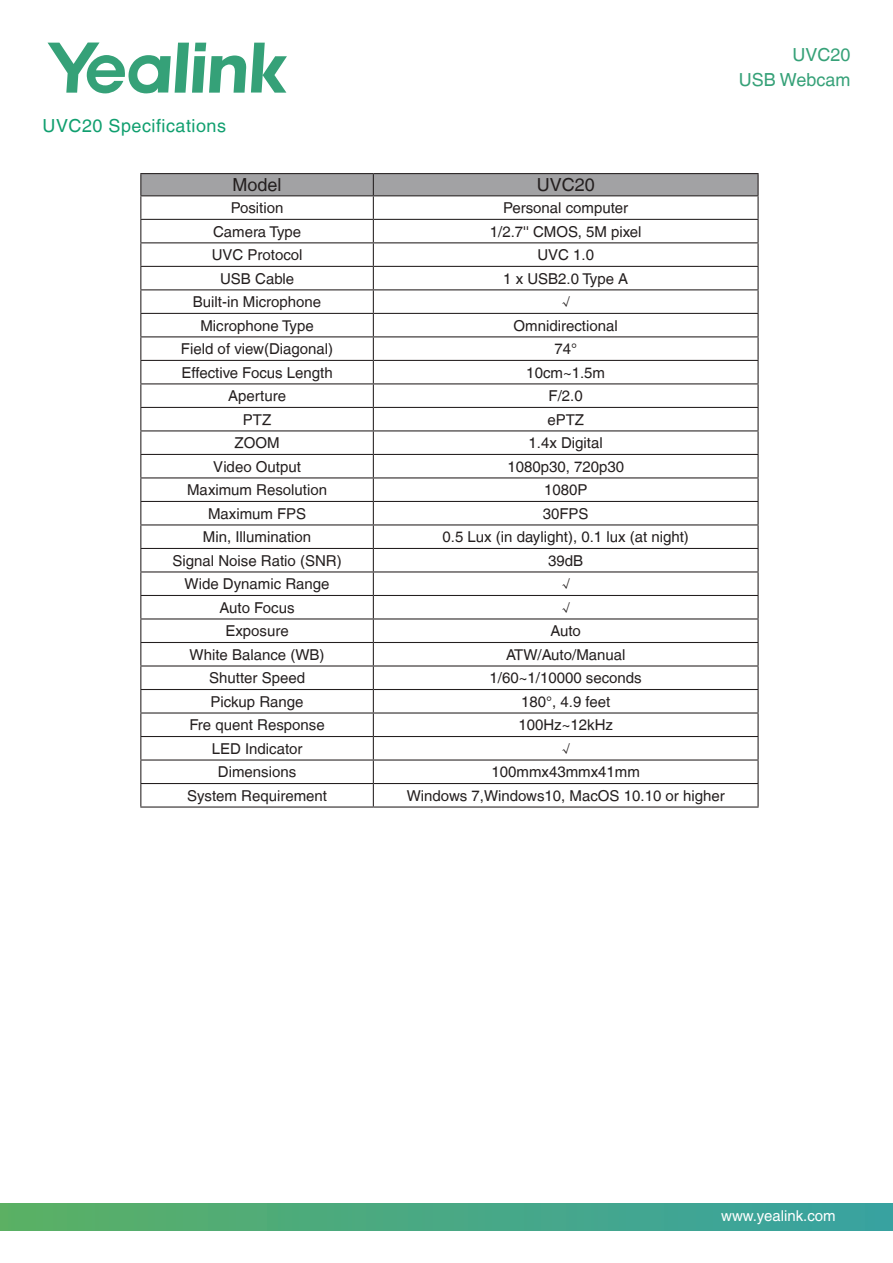
<style>
.page{position:relative;width:893px;height:1263px;background:#fff}
.page>*{position:absolute;margin:0;border:0;box-sizing:border-box;transform-origin:0 0}
.t1{font:18px "Helvetica LT";letter-spacing:.03em;color:#109f6f}
.t2{font:18px/24.6px "Helvetica LT";color:#36a178;text-align:right}
.t3{font:18px "Helvetica LT";color:#241f1f}
.t4{font:15px "Helvetica LT";color:#241f1f}
.t5{font:15px "Helvetica LT";color:#fff}
.t6{font:15px "Fang Song";color:#241f1f}
</style>
<div class="page">
<svg style="left:48px;top:43px;width:239px;height:50px"></svg>
<div style="left:0;top:1203px;width:893px;height:27px;background:linear-gradient(to right,#5ab065,#38a2a2)"></div>
<hr style="left:140px;top:173px;width:233px;height:1px;background:#241f1f">
<hr style="left:373px;top:173px;width:386px;height:1px;background:#241f1f">
<hr style="left:757px;top:174px;width:2px;height:21px;background:#241f1f">
<hr style="left:373px;top:195px;width:386px;height:1px;background:#241f1f">
<hr style="left:757px;top:196px;width:2px;height:23px;background:#241f1f">
<hr style="left:373px;top:219px;width:386px;height:1px;background:#241f1f">
<hr style="left:757px;top:220px;width:2px;height:22px;background:#241f1f">
<hr style="left:373px;top:242px;width:386px;height:1px;background:#241f1f">
<hr style="left:757px;top:243px;width:2px;height:23px;background:#241f1f">
<hr style="left:373px;top:266px;width:386px;height:1px;background:#241f1f">
<hr style="left:757px;top:267px;width:2px;height:22px;background:#241f1f">
<hr style="left:373px;top:289px;width:386px;height:1px;background:#241f1f">
<hr style="left:757px;top:290px;width:2px;height:23px;background:#241f1f">
<hr style="left:373px;top:313px;width:386px;height:1px;background:#241f1f">
<hr style="left:757px;top:314px;width:2px;height:22px;background:#241f1f">
<hr style="left:373px;top:336px;width:386px;height:1px;background:#241f1f">
<hr style="left:757px;top:337px;width:2px;height:23px;background:#241f1f">
<hr style="left:373px;top:360px;width:386px;height:1px;background:#241f1f">
<hr style="left:757px;top:361px;width:2px;height:22px;background:#241f1f">
<hr style="left:373px;top:383px;width:386px;height:1px;background:#241f1f">
<hr style="left:757px;top:384px;width:2px;height:23px;background:#241f1f">
<hr style="left:373px;top:407px;width:386px;height:1px;background:#241f1f">
<hr style="left:757px;top:408px;width:2px;height:22px;background:#241f1f">
<hr style="left:373px;top:430px;width:386px;height:1px;background:#241f1f">
<hr style="left:757px;top:431px;width:2px;height:23px;background:#241f1f">
<hr style="left:373px;top:454px;width:386px;height:1px;background:#241f1f">
<hr style="left:757px;top:455px;width:2px;height:22px;background:#241f1f">
<hr style="left:373px;top:477px;width:386px;height:1px;background:#241f1f">
<hr style="left:757px;top:478px;width:2px;height:23px;background:#241f1f">
<hr style="left:373px;top:501px;width:386px;height:1px;background:#241f1f">
<hr style="left:757px;top:502px;width:2px;height:22px;background:#241f1f">
<hr style="left:373px;top:524px;width:386px;height:1px;background:#241f1f">
<hr style="left:757px;top:525px;width:2px;height:23px;background:#241f1f">
<hr style="left:373px;top:548px;width:386px;height:1px;background:#241f1f">
<hr style="left:757px;top:549px;width:2px;height:22px;background:#241f1f">
<hr style="left:373px;top:571px;width:386px;height:1px;background:#241f1f">
<hr style="left:757px;top:572px;width:2px;height:23px;background:#241f1f">
<hr style="left:373px;top:595px;width:386px;height:1px;background:#241f1f">
<hr style="left:757px;top:596px;width:2px;height:22px;background:#241f1f">
<hr style="left:373px;top:618px;width:386px;height:1px;background:#241f1f">
<hr style="left:757px;top:619px;width:2px;height:23px;background:#241f1f">
<hr style="left:373px;top:642px;width:386px;height:1px;background:#241f1f">
<hr style="left:757px;top:643px;width:2px;height:22px;background:#241f1f">
<hr style="left:373px;top:665px;width:386px;height:1px;background:#241f1f">
<hr style="left:757px;top:666px;width:2px;height:23px;background:#241f1f">
<hr style="left:373px;top:689px;width:386px;height:1px;background:#241f1f">
<hr style="left:757px;top:690px;width:2px;height:22px;background:#241f1f">
<hr style="left:373px;top:712px;width:386px;height:1px;background:#241f1f">
<hr style="left:757px;top:713px;width:2px;height:23px;background:#241f1f">
<hr style="left:373px;top:736px;width:386px;height:1px;background:#241f1f">
<hr style="left:757px;top:737px;width:2px;height:22px;background:#241f1f">
<hr style="left:373px;top:759px;width:386px;height:1px;background:#241f1f">
<hr style="left:757px;top:760px;width:2px;height:23px;background:#241f1f">
<hr style="left:373px;top:783px;width:386px;height:1px;background:#241f1f">
<svg style="left:140px;top:174px;width:618px;height:632px"></svg>
<hr style="left:757px;top:784px;width:2px;height:22px;background:#241f1f">
<hr style="left:140px;top:806px;width:233px;height:1px;background:#241f1f">
<hr style="left:373px;top:806px;width:386px;height:1px;background:#241f1f">
<p class="t1" style="left:43px;top:116px;width:185px">UVC20 Specifications</p>
<p class="t2" style="left:739px;top:43px;width:113px">UVC20<br>USB Webcam</p>
<p class="t3" style="left:233px;top:174px;width:51px">Model</p>
<p class="t3" style="left:537px;top:174px;width:60px">UVC20</p>
<p class="t4" style="left:231px;top:199px;width:54px">Position</p>
<p class="t4" style="left:503px;top:199px;width:127px">Personal computer</p>
<p class="t4" style="left:213px;top:223px;width:90px">Camera Type</p>
<p class="t4" style="left:490px;top:223px;width:153px">1/2.7'' CMOS, 5M pixel</p>
<p class="t4" style="left:212px;top:246px;width:92px">UVC Protocol</p>
<p class="t4" style="left:537px;top:246px;width:58px">UVC 1.0</p>
<p class="t4" style="left:220px;top:270px;width:75px">USB Cable</p>
<p class="t4" style="left:503px;top:270px;width:127px">1 x USB2.0 Type A</p>
<p class="t4" style="left:193px;top:293px;width:130px">Built-in Microphone</p>
<p class="t6" style="left:558px;top:294px;width:16px">√</p>
<p class="t4" style="left:200px;top:317px;width:115px">Microphone Type</p>
<p class="t4" style="left:514px;top:317px;width:106px">Omnidirectional</p>
<p class="t4" style="left:181px;top:340px;width:154px">Field of view(Diagonal)</p>
<p class="t4" style="left:554px;top:340px;width:24px">74°</p>
<p class="t4" style="left:181px;top:364px;width:153px">Effective Focus Length</p>
<p class="t4" style="left:526px;top:364px;width:80px">10cm~1.5m</p>
<p class="t4" style="left:228px;top:387px;width:60px">Aperture</p>
<p class="t4" style="left:549px;top:387px;width:36px">F/2.0</p>
<p class="t4" style="left:243px;top:411px;width:30px">PTZ</p>
<p class="t4" style="left:547px;top:411px;width:38px">ePTZ</p>
<p class="t4" style="left:235px;top:434px;width:46px">ZOOM</p>
<p class="t4" style="left:529px;top:434px;width:76px">1.4x Digital</p>
<p class="t4" style="left:213px;top:458px;width:89px">Video Output</p>
<p class="t4" style="left:507px;top:458px;width:118px">1080p30, 720p30</p>
<p class="t4" style="left:187px;top:481px;width:141px">Maximum Resolution</p>
<p class="t4" style="left:544px;top:481px;width:45px">1080P</p>
<p class="t4" style="left:208px;top:505px;width:100px">Maximum FPS</p>
<p class="t4" style="left:543px;top:505px;width:47px">30FPS</p>
<p class="t4" style="left:203px;top:528px;width:110px">Min, Illumination</p>
<p class="t4" style="left:443px;top:528px;width:248px">0.5 Lux (in daylight), 0.1 lux (at night)</p>
<p class="t4" style="left:172px;top:552px;width:171px">Signal Noise Ratio (SNR)</p>
<p class="t4" style="left:548px;top:552px;width:37px">39dB</p>
<p class="t4" style="left:185px;top:575px;width:147px">Wide Dynamic Range</p>
<p class="t6" style="left:558px;top:576px;width:16px">√</p>
<p class="t4" style="left:220px;top:599px;width:76px">Auto Focus</p>
<p class="t6" style="left:558px;top:600px;width:16px">√</p>
<p class="t4" style="left:225px;top:622px;width:65px">Exposure</p>
<p class="t4" style="left:550px;top:622px;width:32px">Auto</p>
<p class="t4" style="left:190px;top:646px;width:137px">White Balance (WB)</p>
<p class="t4" style="left:506px;top:646px;width:121px">ATW/Auto/Manual</p>
<p class="t4" style="left:209px;top:669px;width:97px">Shutter Speed</p>
<p class="t4" style="left:490px;top:669px;width:154px">1/60~1/10000 seconds</p>
<p class="t4" style="left:211px;top:693px;width:95px">Pickup Range</p>
<p class="t4" style="left:521px;top:693px;width:90px">180°, 4.9 feet</p>
<p class="t4" style="left:189px;top:716px;width:137px">Fre quent Response</p>
<p class="t4" style="left:518px;top:716px;width:96px">100Hz~12kHz</p>
<p class="t4" style="left:212px;top:740px;width:92px">LED Indicator</p>
<p class="t6" style="left:558px;top:741px;width:16px">√</p>
<p class="t4" style="left:218px;top:763px;width:80px">Dimensions</p>
<p class="t4" style="left:491px;top:763px;width:150px">100mmx43mmx41mm</p>
<p class="t4" style="left:187px;top:787px;width:142px">System Requirement</p>
<p class="t4" style="left:407px;top:787px;width:319px">Windows 7,Windows10, MacOS 10.10 or higher</p>
<p class="t5" style="left:721px;top:1207px;width:116px">www.yealink.com</p>
</div>
